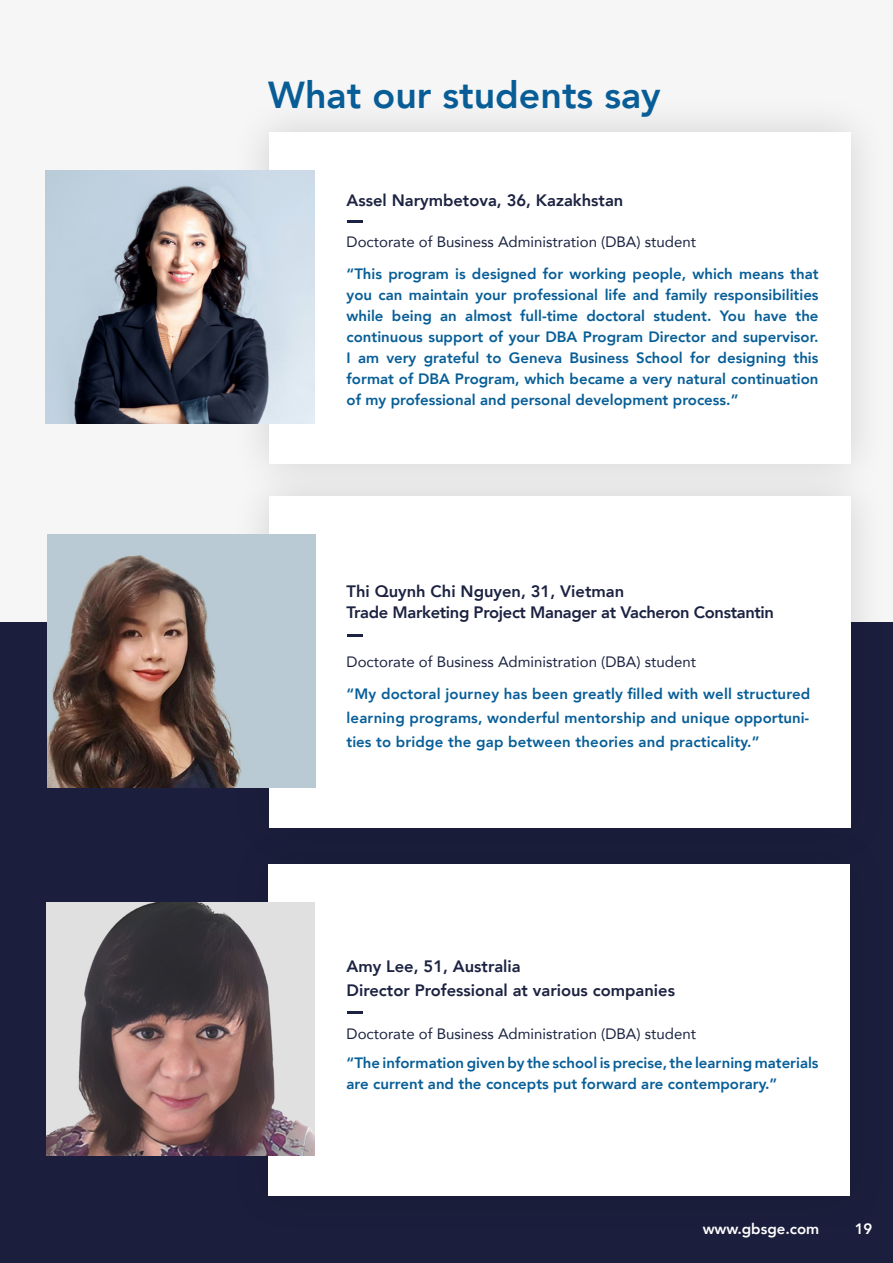
<style>
.page{position:relative;width:893px;height:1263px;background:#f6f6f6}
.page>*{position:absolute;margin:0;border:0;box-sizing:border-box;transform-origin:0 0}
.t1{font:800 37.5px "Avenir";color:#085d96}
.t2{font:800 16.5px/23.4px "Avenir";color:#1c2241}
.t3{font:800 16.5px/21px "Avenir";letter-spacing:-.02em;color:#1c2241}
.t4{font:800 15px/21px "Avenir";color:#075e97;text-align:justify}
.t5{font:15px "Avenir";color:#1c2341}
.t6{font:800 15px "Avenir";color:#fff}
</style>
<div class="page">
<div style="left:0;top:623px;width:893px;height:640px;background:#1b1f3d"></div>
<div style="left:229px;top:92px;width:661px;height:411px;background:#000;opacity:.15"></div>
<div style="left:269px;top:132px;width:581px;height:331px;background:#fff"></div>
<svg style="left:347px;top:220px;width:15px;height:2px"></svg>
<div style="left:230px;top:457px;width:661px;height:411px;background:#000;opacity:.15"></div>
<div style="left:269px;top:497px;width:582px;height:331px;background:#fff"></div>
<img style="left:47px;top:535px;width:269px;height:253px">
<div style="left:229px;top:825px;width:660px;height:411px;background:#1a1d3a"></div>
<div style="left:268px;top:864px;width:582px;height:332px;background:#fff"></div>
<img style="left:46px;top:903px;width:269px;height:253px">
<img style="left:46px;top:170px;width:268px;height:253px">
<svg style="left:347px;top:635px;width:15px;height:2px"></svg>
<hr style="left:347px;top:1011px;width:15px;height:3px;background:#1c2241">
<h1 class="t1" style="left:268px;top:71px;width:394px">What our students say</h1>
<p class="t2" style="left:347px;top:189px;width:278px">Assel Narymbetova, 36, Kazakhstan</p>
<p class="t5" style="left:347px;top:232px;width:351px">Doctorate of Business Administration (DBA) student</p>
<p class="t4" style="left:347px;top:263px;width:474px">“This program is designed for working people, which means that you can maintain your professional life and family responsibilities while being an almost full-time doctoral student. You have the continuous support of your DBA Program Director and supervisor.<br>I am very grateful to Geneva Business School for designing this format of DBA Program, which became a very natural continuation of my professional and personal development process.”</p>
<p class="t3" style="left:347px;top:581px;width:429px">Thi Quynh Chi Nguyen, 31, Vietman<br>Trade Marketing Project Manager at Vacheron Constantin</p>
<p class="t5" style="left:347px;top:652px;width:351px">Doctorate of Business Administration (DBA) student</p>
<p class="t4" style="left:347px;top:682px;width:465px;line-height:24px">“My doctoral journey has been greatly filled with well structured learning programs, wonderful mentorship and unique opportuni&shy;ties to bridge the gap between theories and practicality.”</p>
<p class="t2" style="left:347px;top:955px;width:330px">Amy Lee, 51, Australia<br>Director Professional at various companies</p>
<p class="t5" style="left:347px;top:1024px;width:351px">Doctorate of Business Administration (DBA) student</p>
<p class="t4" style="left:347px;top:1052px;width:474px">“The information given by the school is precise, the learning materials are current and the concepts put forward are contemporary.”</p>
<p class="t6" style="left:703px;top:1219px;width:118px">www.gbsge.com</p>
<p class="t6" style="left:855px;top:1218px;width:19px">19</p>
</div>
